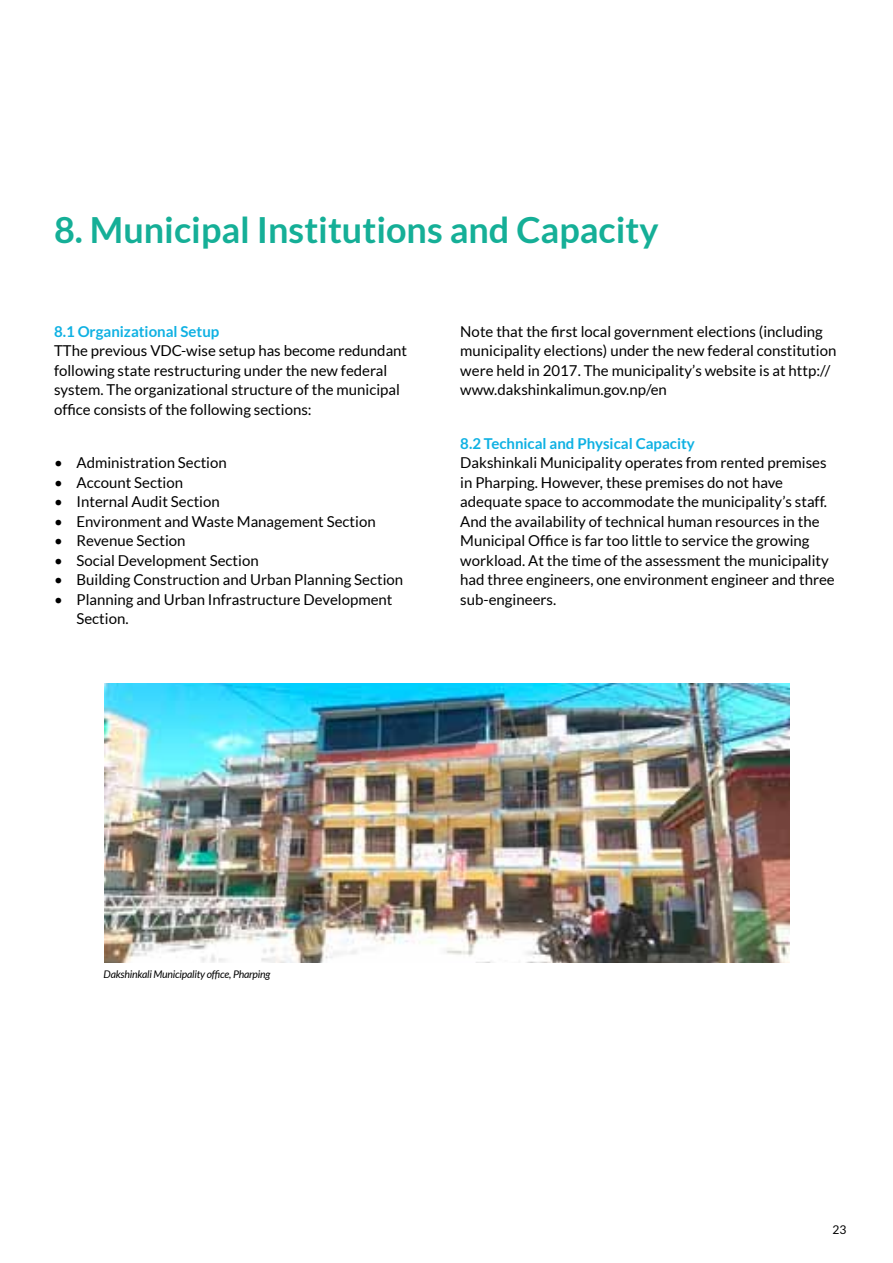
<style>
.page{position:relative;width:893px;height:1263px;background:#fff}
.page>*{position:absolute;margin:0;border:0;box-sizing:border-box;transform-origin:0 0}
.t1{font:700 36px "Lato";color:#15af97}
.t2{font:15px/19.5px "Lato";color:#000}
.t3{font:700 15px "Lato";color:#0fb1e3}
.t4{font:12px "Lato";color:#000}
.t5{font:italic 10.5px "Lato";letter-spacing:-.02em;color:#000}
</style>
<div class="page">
<img style="left:105px;top:683px;width:684px;height:279px">
<h1 class="t1" style="left:54px;top:209px;width:606px">8. Municipal Institutions and Capacity</h1>
<p class="t3" style="left:54px;top:323px;width:167px">8.1 Organizational Setup</p>
<p class="t2" style="left:54px;top:341px;width:355px">TThe previous VDC-wise setup has become redundant following state restructuring under the new federal system. The organizational structure of the municipal office consists of the following sections:</p>
<p class="t2" style="left:54px;top:453px;width:174px">• Administration Section</p>
<p class="t2" style="left:54px;top:473px;width:131px">• Account Section</p>
<p class="t2" style="left:54px;top:492px;width:167px">• Internal Audit Section</p>
<p class="t2" style="left:54px;top:512px;width:323px">• Environment and Waste Management Section</p>
<p class="t2" style="left:54px;top:531px;width:133px">• Revenue Section</p>
<p class="t2" style="left:54px;top:551px;width:206px">• Social Development Section</p>
<p class="t2" style="left:54px;top:570px;width:351px">• Building Construction and Urban Planning Section</p>
<p class="t2" style="left:76px;top:590px;width:317px;text-indent:-22px">• Planning and Urban Infrastructure Development<br>Section.</p>
<p class="t2" style="left:460px;top:322px;width:378px">Note that the first local government elections (including municipality elections) under the new federal constitution were held in 2017. The municipality’s website is at http:// www.dakshinkalimun.gov.np/en</p>
<p class="t3" style="left:460px;top:435px;width:236px">8.2 Technical and Physical Capacity</p>
<p class="t2" style="left:460px;top:453px;width:376px">Dakshinkali Municipality operates from rented premises in Pharping. However, these premises do not have adequate space to accommodate the municipality’s staff.<br>And the availability of technical human resources in the Municipal Office is far too little to service the growing workload. At the time of the assessment the municipality had three engineers, one environment engineer and three sub-engineers.</p>
<p class="t5" style="left:104px;top:968px;width:168px">Dakshinkali Municipality office, Pharping</p>
<p class="t4" style="left:832px;top:1222px;width:15px">23</p>
</div>
